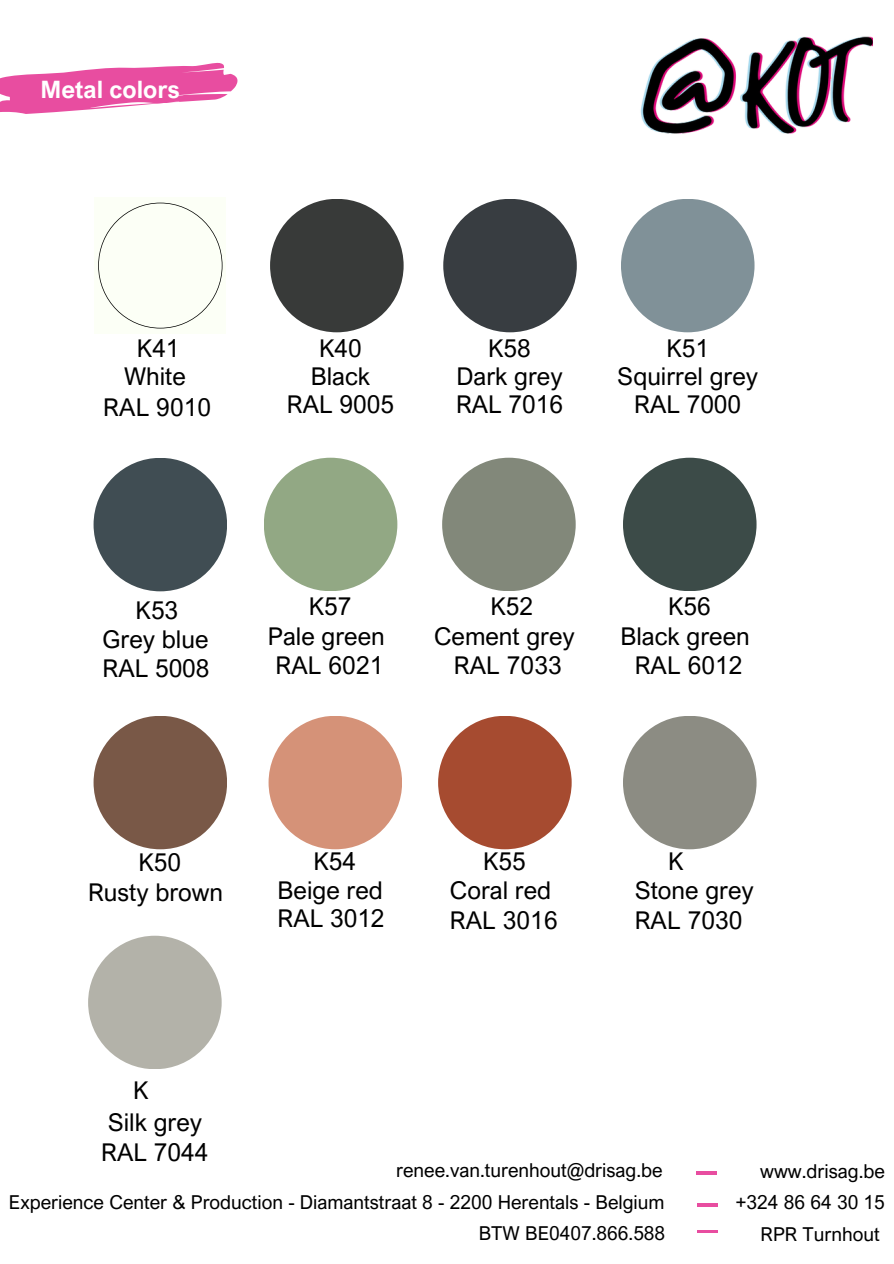
<style>
.page{position:relative;width:894px;height:1264px;background:#fff}
.page>*{position:absolute;margin:0;border:0;box-sizing:border-box;transform-origin:0 0}
.t1{font:24.45px/27.6px "Arial Nova";color:#000;text-align:center}
.t2{font:700 24px "Arial Nova";color:#fff}
.t3{font:19.2px/31.2px "Arial Nova";color:#000;text-align:right}
</style>
<div class="page">
<svg style="left:0;top:62px;width:238px;height:52px"></svg>
<img style="left:640px;top:36px;width:232px;height:98px">
<div style="left:270px;top:199px;width:133px;height:133px;background:#383a39;border-radius:50%"></div>
<div style="left:443px;top:199px;width:133px;height:133px;background:#383d41;border-radius:50%"></div>
<div style="left:620px;top:199px;width:134px;height:133px;background:#809198;border-radius:50%"></div>
<div style="left:264px;top:457px;width:133px;height:134px;background:#92a884;border-radius:50%"></div>
<div style="left:442px;top:457px;width:133px;height:134px;background:#82887a;border-radius:50%"></div>
<div style="left:622px;top:457px;width:134px;height:134px;background:#3c4b48;border-radius:50%"></div>
<div style="left:93px;top:458px;width:134px;height:133px;background:#404d53;border-radius:50%"></div>
<div style="left:268px;top:715px;width:134px;height:134px;background:#d59278;border-radius:50%"></div>
<div style="left:438px;top:715px;width:133px;height:134px;background:#a64b30;border-radius:50%"></div>
<div style="left:93px;top:715px;width:134px;height:134px;background:#795847;border-radius:50%"></div>
<div style="left:95px;top:197px;width:131px;height:137px;background:#fcfff6"></div>
<svg style="left:98px;top:203px;width:124px;height:125px"></svg>
<hr style="left:696px;top:1171px;width:20px;height:3px;background:#e84da0">
<hr style="left:696px;top:1203px;width:20px;height:3px;background:#e84da0">
<hr style="left:696px;top:1229px;width:20px;height:3px;background:#e84da0">
<div style="left:622px;top:715px;width:134px;height:134px;background:#8c8c83;border-radius:50%"></div>
<div style="left:88px;top:935px;width:133px;height:134px;background:#b3b2a9;border-radius:50%"></div>
<h3 class="t2" style="left:41px;top:74px;width:141px">Metal colors</h3>
<h3 class="t1" style="left:124px;top:334px;width:63px">K41<br>White</h3>
<h1 class="t1" style="left:103px;top:393px;width:109px">RAL 9010</h1>
<p class="t1" style="left:287px;top:334px;width:108px">K40<br>Black<br>RAL 9005</p>
<h2 class="t1" style="left:456px;top:334px;width:108px">K58<br>Dark grey<br>RAL 7016</h2>
<p class="t1" style="left:617px;top:334px;width:142px">K51<br>Squirrel grey<br>RAL 7000</p>
<h3 class="t1" style="left:102px;top:595px;width:108px;line-height:29.2px">K53<br>Grey blue<br>RAL 5008</h3>
<h1 class="t1" style="left:309px;top:592px;width:44px">K57</h1>
<h3 class="t1" style="left:268px;top:622px;width:118px">Pale green</h3>
<h3 class="t1" style="left:275px;top:651px;width:109px">RAL 6021</h3>
<h3 class="t1" style="left:490px;top:592px;width:44px">K52</h3>
<h3 class="t1" style="left:434px;top:622px;width:142px">Cement grey</h3>
<h1 class="t1" style="left:453px;top:651px;width:109px">RAL 7033</h1>
<h3 class="t1" style="left:667px;top:592px;width:44px">K56</h3>
<h1 class="t1" style="left:620px;top:622px;width:131px">Black green</h1>
<h1 class="t1" style="left:634px;top:651px;width:109px">RAL 6012</h1>
<h3 class="t1" style="left:138px;top:848px;width:44px">K50</h3>
<h1 class="t1" style="left:88px;top:877px;width:136px">Rusty brown</h1>
<h1 class="t1" style="left:313px;top:847px;width:44px">K54</h1>
<h1 class="t1" style="left:277px;top:876px;width:108px;text-align:left">Beige red<br>RAL 3012</h1>
<p class="t1" style="left:133px;top:1075px;width:17px">K</p>
<p class="t1" style="left:101px;top:1107px;width:108px;line-height:29.2px;text-align:left">Silk grey<br>RAL 7044</p>
<h3 class="t1" style="left:483px;top:847px;width:44px">K55</h3>
<h1 class="t1" style="left:450px;top:876px;width:103px">Coral red</h1>
<h1 class="t1" style="left:449px;top:905px;width:109px">RAL 3016</h1>
<h1 class="t1" style="left:667px;top:847px;width:17px">K</h1>
<p class="t1" style="left:634px;top:876px;width:120px">Stone grey</p>
<h3 class="t1" style="left:634px;top:905px;width:109px">RAL 7030</h3>
<p class="t3" style="left:396px;top:1154px;width:268px">renee.van.turenhout@drisag.be</p>
<h3 class="t3" style="left:9px;top:1186px;width:657px">Experience Center &amp; Production - Diamantstraat 8 - 2200 Herentals - Belgium<br>BTW BE0407.866.588</h3>
<h3 class="t3" style="left:760px;top:1155px;width:126px">www.drisag.be</h3>
<h1 class="t3" style="left:735px;top:1186px;width:151px">+324 86 64 30 15<br>RPR Turnhout</h1>
</div>
